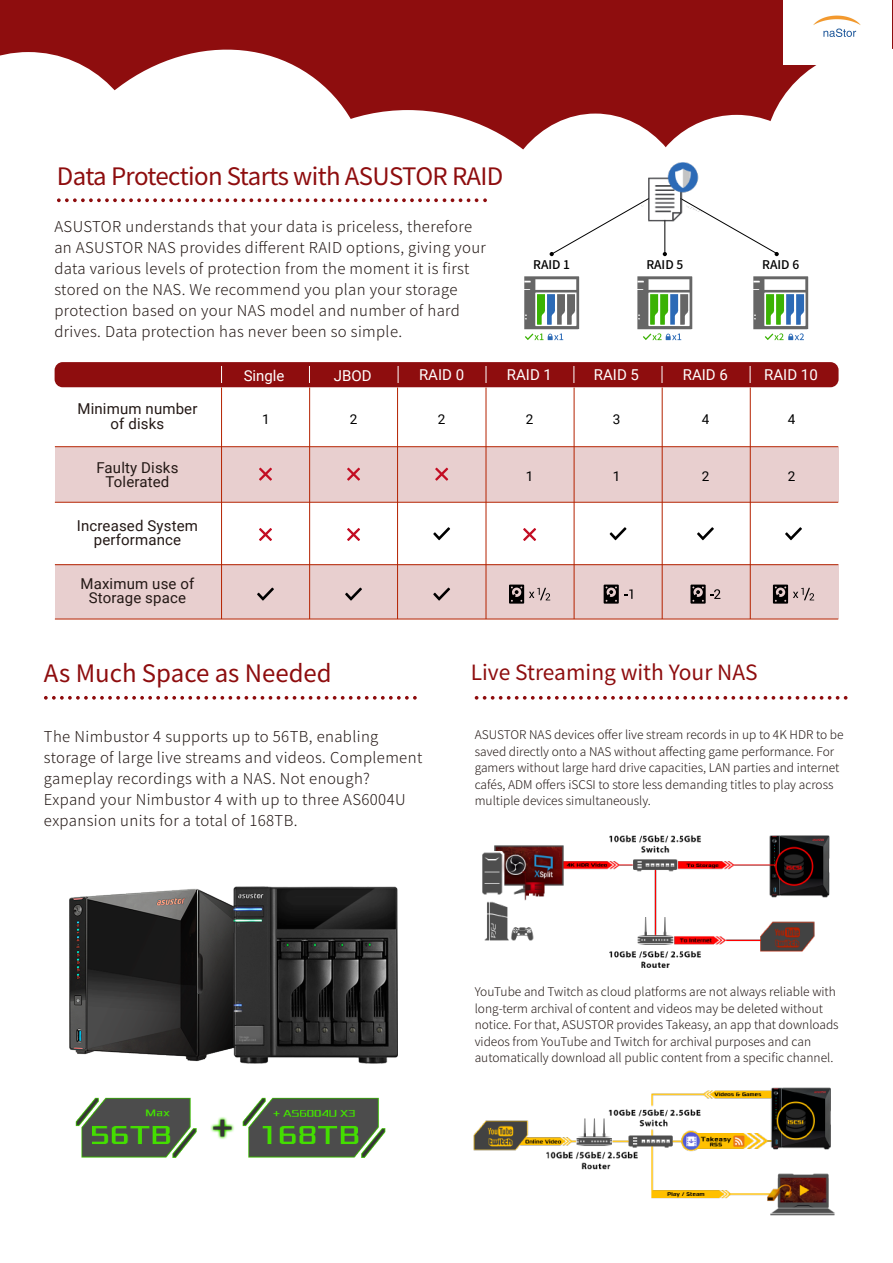
<style>
.page{position:relative;width:893px;height:1263px;background:#8e0d0e}
.page>*{position:absolute;margin:0;border:0;box-sizing:border-box;transform-origin:0 0}
.t1{font:24px "Noto Sans CJ Ktc";letter-spacing:-.025em;color:#8e0d0e}
.t2{font:24px "Noto Sans CJ Ktc";color:#8e0d0e}
.t3{font:21px "Noto Sans CJ Ktc";color:#8e0d0e}
.t4{font:300 15px/21px "Noto Sans CJ Ktc";letter-spacing:.025em;color:#231815}
.t5{font:15px/14.2px "Roboto";letter-spacing:.01em;color:#231815;text-align:center}
.t6{font:15px "Roboto";color:#fff}
.t7{font:13.5px "Roboto";color:#000}
.t8{font:300 12px/16.5px "Noto Sans CJ Ktc";color:#231815}
.t9{font:500 12px "Noto Sans CJ Ktc";color:#000}
</style>
<div class="page">
<div style="left:495px;top:114px;width:201px;height:237px;background:#fff;border-radius:50%"></div>
<div style="left:0;top:339px;width:893px;height:924px;background:#fff"></div>
<div style="left:214px;top:239px;width:388px;height:370px;background:#fff;border-radius:50%"></div>
<svg style="left:44px;top:696px;width:373px;height:4px"></svg>
<img style="left:69px;top:887px;width:329px;height:271px">
<div style="left:55px;top:447px;width:783px;height:55px;background:#e8cfcf"></div>
<div style="left:55px;top:362px;width:784px;height:25px;background:#8e0d0e;border-radius:8px"></div>
<div style="left:55px;top:564px;width:783px;height:55px;background:#e8cfcf"></div>
<hr style="left:55px;top:446px;width:783px;height:1px;background:#b42200">
<hr style="left:55px;top:564px;width:783px;height:1px;background:#b42200">
<hr style="left:55px;top:619px;width:783px;height:1px;background:#b42200">
<hr style="left:55px;top:502px;width:783px;height:1px;background:#b42200">
<hr style="left:221px;top:387px;width:1px;height:232px;background:#b42200">
<hr style="left:309px;top:387px;width:1px;height:232px;background:#b42200">
<hr style="left:574px;top:387px;width:1px;height:232px;background:#b42200">
<hr style="left:662px;top:387px;width:1px;height:232px;background:#b42200">
<hr style="left:750px;top:387px;width:1px;height:232px;background:#b42200">
<hr style="left:397px;top:387px;width:1px;height:232px;background:#b42200">
<hr style="left:486px;top:387px;width:1px;height:232px;background:#b42200">
<svg style="left:0;top:52px;width:487px;height:349px"></svg>
<svg style="left:475px;top:696px;width:372px;height:4px"></svg>
<svg style="left:610px;top:527px;width:16px;height:13px"></svg>
<svg style="left:697px;top:527px;width:17px;height:13px"></svg>
<svg style="left:785px;top:527px;width:17px;height:13px"></svg>
<svg style="left:257px;top:588px;width:17px;height:12px"></svg>
<svg style="left:259px;top:468px;width:13px;height:13px"></svg>
<svg style="left:259px;top:528px;width:13px;height:13px"></svg>
<svg style="left:433px;top:588px;width:17px;height:12px"></svg>
<svg style="left:433px;top:527px;width:17px;height:13px"></svg>
<svg style="left:435px;top:468px;width:13px;height:13px"></svg>
<svg style="left:345px;top:588px;width:17px;height:12px"></svg>
<svg style="left:347px;top:468px;width:13px;height:13px"></svg>
<svg style="left:347px;top:528px;width:13px;height:13px"></svg>
<svg style="left:523px;top:528px;width:13px;height:13px"></svg>
<svg style="left:509px;top:585px;width:41px;height:19px"></svg>
<svg style="left:604px;top:585px;width:28px;height:19px"></svg>
<svg style="left:690px;top:585px;width:30px;height:19px"></svg>
<svg style="left:773px;top:585px;width:41px;height:19px"></svg>
<svg style="left:524px;top:48px;width:369px;height:341px"></svg>
<hr style="left:665px;top:220px;width:1px;height:32px;background:#000">
<img style="left:641px;top:162px;width:61px;height:63px">
<img style="left:473px;top:1087px;width:362px;height:129px">
<img style="left:482px;top:835px;width:348px;height:133px">
<div style="left:784px;top:0;width:107px;height:65px;background:#fff"></div>
<h1 class="t1" style="left:57px;top:163px;width:448px">Data Protection Starts with ASUSTOR RAID</h1>
<p class="t4" style="left:54px;top:216px;width:433px">ASUSTOR understands that your data is priceless, therefore an ASUSTOR NAS provides different RAID options, giving your data various levels of protection from the moment it is first stored on the NAS. We recommend you plan your storage protection based on your NAS model and number of hard drives. Data protection has never been so simple.</p>
<p class="t6" style="left:244px;top:365px;width:42px">Single</p>
<p class="t7" style="left:262px;top:410px;width:9px">1</p>
<p class="t9" style="left:533px;top:258px;width:38px">RAID 1</p>
<p class="t9" style="left:646px;top:258px;width:38px">RAID 5</p>
<p class="t9" style="left:762px;top:258px;width:38px">RAID 6</p>
<p class="t6" style="left:419px;top:364px;width:47px">RAID 0</p>
<p class="t7" style="left:438px;top:410px;width:9px">2</p>
<p class="t6" style="left:764px;top:364px;width:55px">RAID 10</p>
<p class="t7" style="left:788px;top:410px;width:9px">4</p>
<p class="t6" style="left:507px;top:364px;width:47px">RAID 1</p>
<p class="t7" style="left:526px;top:410px;width:9px">2</p>
<p class="t6" style="left:594px;top:364px;width:47px">RAID 5</p>
<p class="t7" style="left:613px;top:410px;width:9px">3</p>
<p class="t6" style="left:683px;top:364px;width:47px">RAID 6</p>
<p class="t7" style="left:702px;top:410px;width:9px">4</p>
<p class="t6" style="left:334px;top:365px;width:39px">JBOD</p>
<p class="t7" style="left:350px;top:410px;width:9px">2</p>
<p class="t5" style="left:77px;top:401px;width:121px">Minimum number of disks</p>
<p class="t5" style="left:96px;top:460px;width:84px">Faulty Disks<br>Tolerated</p>
<p class="t5" style="left:77px;top:518px;width:123px">Increased System performance</p>
<p class="t5" style="left:80px;top:576px;width:115px">Maximum use of<br>Storage space</p>
<p class="t7" style="left:702px;top:467px;width:9px">2</p>
<p class="t7" style="left:788px;top:467px;width:9px">2</p>
<p class="t7" style="left:526px;top:467px;width:9px">1</p>
<p class="t7" style="left:613px;top:467px;width:9px">1</p>
<h1 class="t2" style="left:44px;top:660px;width:289px">As Much Space as Needed</h1>
<p class="t4" style="left:44px;top:726px;width:380px">The Nimbustor 4 supports up to 56TB, enabling storage of large live streams and videos. Complement gameplay recordings with a NAS. Not enough?<br>Expand your Nimbustor 4 with up to three AS6004U expansion units for a total of 168TB.</p>
<h2 class="t3" style="left:471px;top:660px;width:288px">Live Streaming with Your NAS</h2>
<p class="t8" style="left:475px;top:727px;width:370px">ASUSTOR NAS devices offer live stream records in up to 4K HDR to be saved directly onto a NAS without affecting game performance. For gamers without large hard drive capacities, LAN parties and internet cafés, ADM offers iSCSI to store less demanding titles to play across multiple devices simultaneously.</p>
<p class="t8" style="left:475px;top:984px;width:365px">YouTube and Twitch as cloud platforms are not always reliable with long-term archival of content and videos may be deleted without notice. For that, ASUSTOR provides Takeasy, an app that downloads videos from YouTube and Twitch for archival purposes and can automatically download all public content from a specific channel.</p>
</div>
